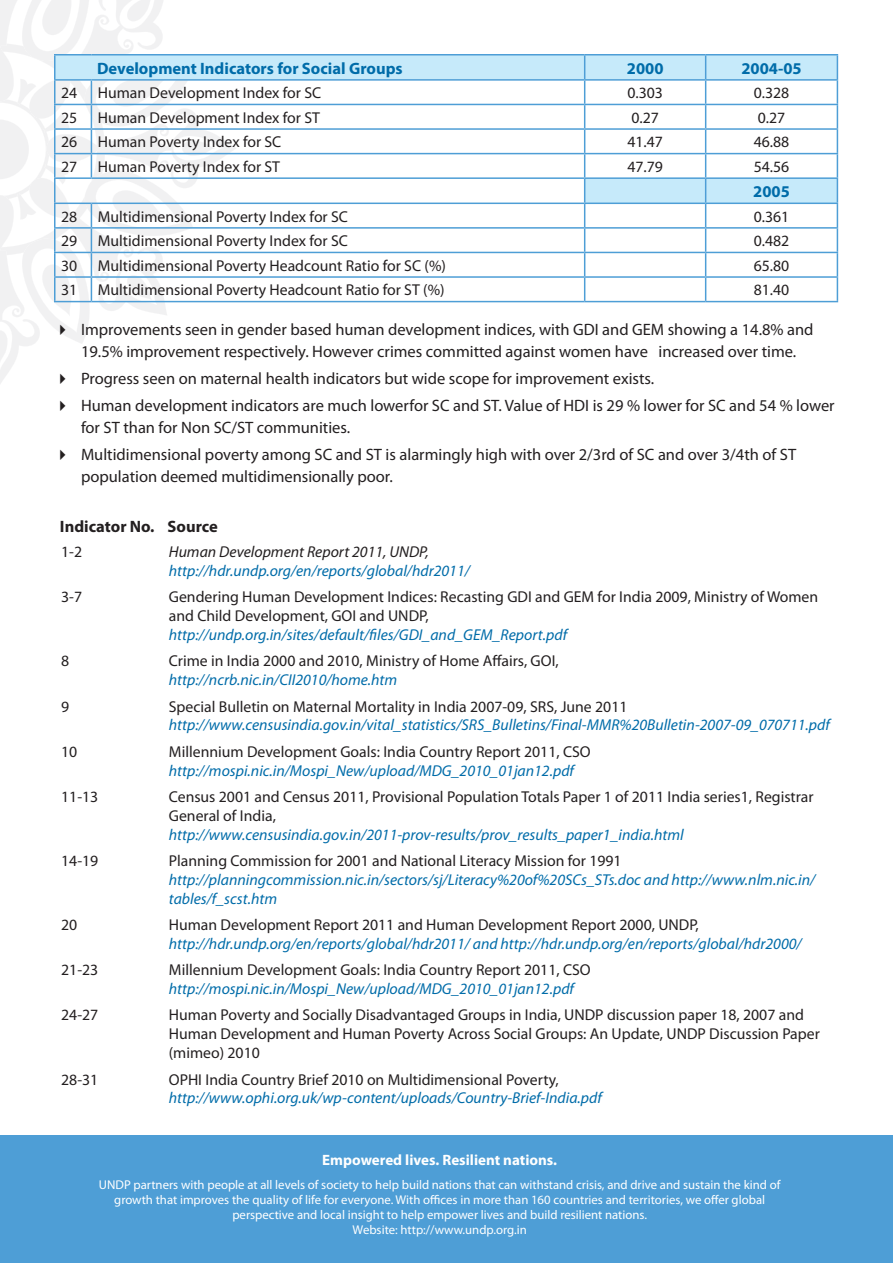
<style>
.page{position:relative;width:893px;height:1263px;background:#fff}
.page>*{position:absolute;margin:0;border:0;box-sizing:border-box;transform-origin:0 0}
.t1{font:16.5px/26.7px "Myriad Pro";color:#231f20}
.t2{font:700 16.5px "Myriad Pro";color:#006ca9}
.t3{font:700 16.5px "Myriad Pro";color:#231f20}
.t4{font:15.75px/18.9px "Myriad Pro";color:#231f20}
.t5{font:italic 15.75px/18.9px "Myriad Pro";color:#006ca9}
.t6{font:italic 15.75px "Myriad Pro";color:#231f20}
.t7{font:700 15px "Myriad Pro";color:#fff}
.t8{font:12.75px/15px "Myriad Pro";color:#fff;text-align:center}
</style>
<div class="page">
<div style="left:0;top:1135px;width:893px;height:128px;background:#4e9ed6"></div>
<svg style="left:237px;top:56px;width:600px;height:147px"></svg>
<hr style="left:91px;top:104px;width:494px;height:1px;background:#4e9ed6">
<hr style="left:91px;top:128px;width:494px;height:2px;background:#4e9ed6">
<hr style="left:91px;top:153px;width:494px;height:1px;background:#4e9ed6">
<hr style="left:91px;top:177px;width:494px;height:2px;background:#4e9ed6">
<hr style="left:91px;top:203px;width:494px;height:1px;background:#4e9ed6">
<hr style="left:91px;top:227px;width:494px;height:2px;background:#4e9ed6">
<hr style="left:91px;top:252px;width:494px;height:1px;background:#4e9ed6">
<hr style="left:91px;top:276px;width:494px;height:2px;background:#4e9ed6">
<hr style="left:91px;top:301px;width:494px;height:1px;background:#4e9ed6">
<hr style="left:585px;top:153px;width:121px;height:1px;background:#4e9ed6">
<hr style="left:706px;top:153px;width:132px;height:1px;background:#4e9ed6">
<hr style="left:585px;top:54px;width:121px;height:2px;background:#4e9ed6">
<hr style="left:706px;top:54px;width:132px;height:2px;background:#4e9ed6">
<hr style="left:585px;top:79px;width:121px;height:2px;background:#4e9ed6">
<hr style="left:706px;top:79px;width:132px;height:2px;background:#4e9ed6">
<hr style="left:585px;top:104px;width:121px;height:1px;background:#4e9ed6">
<hr style="left:706px;top:104px;width:132px;height:1px;background:#4e9ed6">
<hr style="left:91px;top:54px;width:494px;height:2px;background:#4e9ed6">
<hr style="left:91px;top:79px;width:494px;height:2px;background:#4e9ed6">
<hr style="left:585px;top:128px;width:121px;height:2px;background:#4e9ed6">
<hr style="left:706px;top:128px;width:132px;height:2px;background:#4e9ed6">
<hr style="left:585px;top:177px;width:121px;height:2px;background:#4e9ed6">
<svg style="left:584px;top:56px;width:1px;height:245px"></svg>
<hr style="left:585px;top:203px;width:121px;height:1px;background:#4e9ed6">
<hr style="left:706px;top:177px;width:132px;height:2px;background:#4e9ed6">
<svg style="left:705px;top:56px;width:1px;height:245px"></svg>
<svg style="left:837px;top:56px;width:1px;height:245px"></svg>
<hr style="left:706px;top:203px;width:132px;height:1px;background:#4e9ed6">
<hr style="left:585px;top:227px;width:121px;height:2px;background:#4e9ed6">
<hr style="left:585px;top:252px;width:121px;height:1px;background:#4e9ed6">
<hr style="left:585px;top:276px;width:121px;height:2px;background:#4e9ed6">
<hr style="left:585px;top:301px;width:121px;height:1px;background:#4e9ed6">
<hr style="left:706px;top:227px;width:132px;height:2px;background:#4e9ed6">
<hr style="left:706px;top:252px;width:132px;height:1px;background:#4e9ed6">
<hr style="left:706px;top:276px;width:132px;height:2px;background:#4e9ed6">
<hr style="left:706px;top:301px;width:132px;height:1px;background:#4e9ed6">
<svg style="left:0;top:0;width:237px;height:384px"></svg>
<p class="t2" style="left:97px;top:57px;width:307px">Development Indicators for Social Groups</p>
<p class="t2" style="left:627px;top:57px;width:38px">2000</p>
<p class="t2" style="left:741px;top:57px;width:62px">2004-05</p>
<p class="t4" style="left:61px;top:83px;width:18px">24</p>
<p class="t4" style="left:98px;top:83px;width:225px">Human Development Index for SC</p>
<p class="t4" style="left:627px;top:83px;width:37px">0.303</p>
<p class="t4" style="left:754px;top:83px;width:37px">0.328</p>
<p class="t4" style="left:61px;top:108px;width:18px">25</p>
<p class="t4" style="left:98px;top:108px;width:224px">Human Development Index for ST</p>
<p class="t4" style="left:631px;top:108px;width:29px">0.27</p>
<p class="t4" style="left:758px;top:108px;width:29px">0.27</p>
<p class="t4" style="left:61px;top:132px;width:18px">26</p>
<p class="t4" style="left:98px;top:132px;width:185px">Human Poverty Index for SC</p>
<p class="t4" style="left:627px;top:132px;width:37px">41.47</p>
<p class="t4" style="left:754px;top:132px;width:37px">46.88</p>
<p class="t4" style="left:61px;top:157px;width:18px">27</p>
<p class="t4" style="left:98px;top:157px;width:184px">Human Poverty Index for ST</p>
<p class="t4" style="left:627px;top:157px;width:37px">47.79</p>
<p class="t4" style="left:754px;top:157px;width:37px">54.56</p>
<p class="t2" style="left:753px;top:181px;width:38px">2005</p>
<p class="t4" style="left:61px;top:206px;width:18px">28</p>
<p class="t4" style="left:98px;top:206px;width:252px">Multidimensional Poverty Index for SC</p>
<p class="t4" style="left:754px;top:206px;width:37px">0.361</p>
<p class="t4" style="left:61px;top:231px;width:18px">29</p>
<p class="t4" style="left:98px;top:231px;width:252px">Multidimensional Poverty Index for SC</p>
<p class="t4" style="left:754px;top:231px;width:37px">0.482</p>
<p class="t4" style="left:61px;top:256px;width:18px">30</p>
<p class="t4" style="left:98px;top:256px;width:350px">Multidimensional Poverty Headcount Ratio for SC (%)</p>
<p class="t4" style="left:754px;top:256px;width:37px">65.80</p>
<p class="t4" style="left:61px;top:280px;width:18px">31</p>
<p class="t4" style="left:98px;top:280px;width:348px">Multidimensional Poverty Headcount Ratio for ST (%)</p>
<p class="t4" style="left:754px;top:280px;width:37px">81.40</p>
<p class="t1" style="left:81px;top:318px;width:734px;line-height:22.5px">Improvements seen in gender based human development indices, with GDI and GEM showing a 14.8% and<br>19.5% improvement respectively. However crimes committed against women have increased over time.</p>
<p class="t1" style="left:81px;top:365px;width:755px">Progress seen on maternal health indicators but wide scope for improvement exists.<br>Human development indicators are much lowerfor SC and ST. Value of HDI is 29 % lower for SC and 54 % lower</p>
<p class="t1" style="left:81px;top:414px;width:717px">for ST than for Non SC/ST communities.<br>Multidimensional poverty among SC and ST is alarmingly high with over 2/3rd of SC and over 3/4th of ST</p>
<p class="t1" style="left:81px;top:463px;width:313px">population deemed multidimensionally poor.</p>
<p class="t3" style="left:60px;top:516px;width:159px">Indicator No. Source</p>
<p class="t4" style="left:61px;top:542px;width:22px">1-2</p>
<p class="t6" style="left:169px;top:542px;width:262px">Human Development Report 2011, UNDP,</p>
<p class="t5" style="left:169px;top:561px;width:303px">http://hdr.undp.org/en/reports/global/hdr2011/</p>
<p class="t4" style="left:61px;top:587px;width:22px">3-7</p>
<p class="t4" style="left:169px;top:587px;width:651px">Gendering Human Development Indices: Recasting GDI and GEM for India 2009, Ministry of Women and Child Development, GOI and UNDP,</p>
<p class="t5" style="left:169px;top:625px;width:400px">http://undp.org.in/sites/default/files/GDI_and_GEM_Report.pdf</p>
<p class="t4" style="left:61px;top:651px;width:10px">8</p>
<p class="t4" style="left:169px;top:651px;width:391px">Crime in India 2000 and 2010, Ministry of Home Affairs, GOI,</p>
<p class="t5" style="left:169px;top:670px;width:230px">http://ncrb.nic.in/CII2010/home.htm</p>
<p class="t4" style="left:61px;top:696px;width:10px">9</p>
<p class="t4" style="left:169px;top:696px;width:460px">Special Bulletin on Maternal Mortality in India 2007-09, SRS, June 2011</p>
<p class="t5" style="left:169px;top:715px;width:663px">http://www.censusindia.gov.in/vital_statistics/SRS_Bulletins/Final-MMR%20Bulletin-2007-09_070711.pdf</p>
<p class="t4" style="left:61px;top:742px;width:18px">10</p>
<p class="t4" style="left:169px;top:742px;width:423px">Millennium Development Goals: India Country Report 2011, CSO</p>
<p class="t5" style="left:169px;top:761px;width:407px">http://mospi.nic.in/Mospi_New/upload/MDG_2010_01jan12.pdf</p>
<p class="t4" style="left:61px;top:787px;width:39px">11-13</p>
<p class="t4" style="left:169px;top:787px;width:646px">Census 2001 and Census 2011, Provisional Population Totals Paper 1 of 2011 India series1, Registrar<br>General of India,</p>
<p class="t5" style="left:169px;top:825px;width:516px">http://www.censusindia.gov.in/2011-prov-results/prov_results_paper1_india.html</p>
<p class="t4" style="left:61px;top:851px;width:39px">14-19</p>
<p class="t4" style="left:169px;top:851px;width:454px">Planning Commission for 2001 and National Literacy Mission for 1991</p>
<p class="t5" style="left:169px;top:870px;width:648px">http://planningcommission.nic.in/sectors/sj/Literacy%20of%20SCs_STs.doc and http://www.nlm.nic.in/ tables/f_scst.htm</p>
<p class="t4" style="left:61px;top:915px;width:18px">20</p>
<p class="t4" style="left:169px;top:915px;width:532px">Human Development Report 2011 and Human Development Report 2000, UNDP,</p>
<p class="t5" style="left:169px;top:934px;width:634px">http://hdr.undp.org/en/reports/global/hdr2011/ and http://hdr.undp.org/en/reports/global/hdr2000/</p>
<p class="t4" style="left:61px;top:960px;width:39px">21-23</p>
<p class="t4" style="left:169px;top:960px;width:423px">Millennium Development Goals: India Country Report 2011, CSO</p>
<p class="t5" style="left:169px;top:979px;width:407px">http://mospi.nic.in/Mospi_New/upload/MDG_2010_01jan12.pdf</p>
<p class="t4" style="left:61px;top:1005px;width:39px">24-27</p>
<p class="t4" style="left:169px;top:1005px;width:653px">Human Poverty and Socially Disadvantaged Groups in India, UNDP discussion paper 18, 2007 and<br>Human Development and Human Poverty Across Social Groups: An Update, UNDP Discussion Paper (mimeo) 2010</p>
<p class="t4" style="left:61px;top:1069px;width:39px">28-31</p>
<p class="t4" style="left:169px;top:1069px;width:391px">OPHI India Country Brief 2010 on Multidimensional Poverty,</p>
<p class="t5" style="left:169px;top:1088px;width:435px">http://www.ophi.org.uk/wp-content/uploads/Country-Brief-India.pdf</p>
<p class="t7" style="left:322px;top:1150px;width:236px">Empowered lives. Resilient nations.</p>
<p class="t8" style="left:99px;top:1177px;width:683px">UNDP partners with people at all levels of society to help build nations that can withstand crisis, and drive and sustain the kind of growth that improves the quality of life for everyone. With offices in more than 160 countries and territories, we offer global perspective and local insight to help empower lives and build resilient nations.<br>Website: http://www.undp.org.in</p>
</div>
